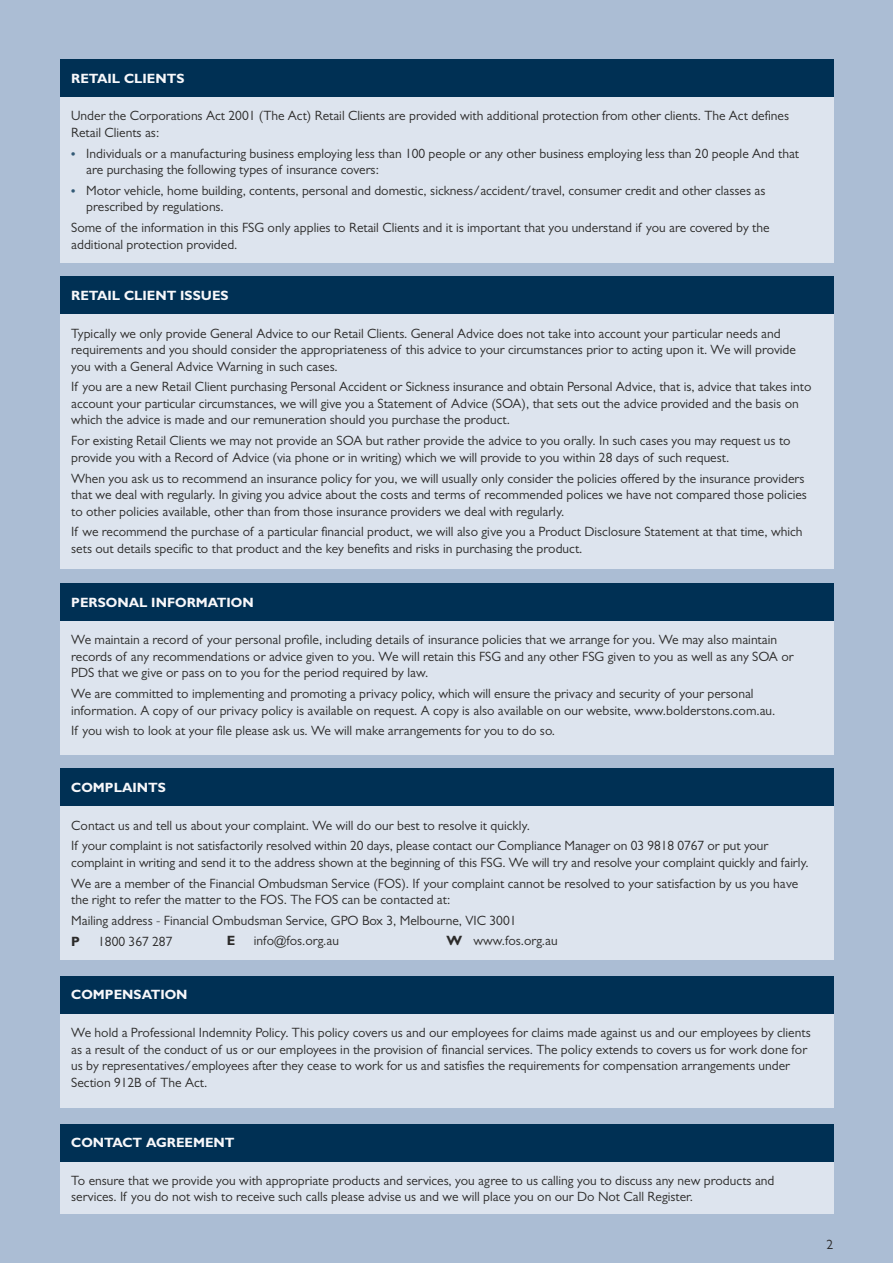
<style>
.page{position:relative;width:893px;height:1263px;background:#abbdd4}
.page>*{position:absolute;margin:0;border:0;box-sizing:border-box;transform-origin:0 0}
.Body{font:13.5px/16.5px "Gill Sans MT Pro";color:#2c2b2a}
.t1{font:700 13.5px "Gill Sans MT Pro";color:#f7f7fa}
.Body-2{font:700 13.5px "Gill Sans MT Pro";color:#2c2b2a}
.s1{font-weight:700;font-size:12px;color:#335a76}
.s2{font-weight:700}
</style>
<div class="page">
<div style="left:60px;top:96px;width:773px;height:167px;background:#dde4ee"></div>
<div style="left:60px;top:1161px;width:773px;height:53px;background:#dde4ee"></div>
<div style="left:60px;top:313px;width:773px;height:256px;background:#dde4ee"></div>
<div style="left:60px;top:620px;width:773px;height:134px;background:#dde4ee"></div>
<div style="left:60px;top:805px;width:773px;height:154px;background:#dde4ee"></div>
<div style="left:60px;top:1013px;width:773px;height:94px;background:#dde4ee"></div>
<div style="left:60px;top:60px;width:773px;height:37px;background:#003054"></div>
<div style="left:60px;top:1124px;width:773px;height:37px;background:#003054"></div>
<div style="left:60px;top:277px;width:773px;height:37px;background:#003054"></div>
<div style="left:60px;top:583px;width:773px;height:37px;background:#003054"></div>
<div style="left:60px;top:769px;width:773px;height:37px;background:#003054"></div>
<div style="left:60px;top:976px;width:773px;height:37px;background:#003054"></div>
<p class="t1" style="left:71px;top:70px;width:115px">RETAIL CLIENTS</p>
<p class="Body" style="left:71px;top:108px;width:719px">Under the Corporations Act 2001 (The Act) Retail Clients are provided with additional protection from other clients. The Act defines<br>Retail Clients as:</p>
<p class="Body" style="left:86px;top:145px;width:714px;text-indent:-15px"><span class="s1">•</span> Individuals or a manufacturing business employing less than 100 people or any other business employing less than 20 people And that are purchasing the following types of insurance covers:</p>
<p class="Body" style="left:86px;top:182px;width:681px;text-indent:-15px"><span class="s1">•</span> Motor vehicle, home building, contents, personal and domestic, sickness/accident/travel, consumer credit and other classes as prescribed by regulations.</p>
<p class="Body" style="left:71px;top:219px;width:700px">Some of the information in this FSG only applies to Retail Clients and it is important that you understand if you are covered by the additional protection provided.</p>
<p class="t1" style="left:71px;top:287px;width:159px">RETAIL CLIENT ISSUES</p>
<p class="Body" style="left:71px;top:325px;width:726px">Typically we only provide General Advice to our Retail Clients. General Advice does not take into account your particular needs and requirements and you should consider the appropriateness of this advice to your circumstances prior to acting upon it. We will provide you with a General Advice Warning in such cases.</p>
<p class="Body" style="left:71px;top:379px;width:742px">If you are a new Retail Client purchasing Personal Accident or Sickness insurance and obtain Personal Advice, that is, advice that takes into account your particular circumstances, we will give you a Statement of Advice (SOA), that sets out the advice provided and the basis on which the advice is made and our remuneration should you purchase the product.</p>
<p class="Body" style="left:71px;top:432px;width:721px">For existing Retail Clients we may not provide an SOA but rather provide the advice to you orally. In such cases you may request us to provide you with a Record of Advice (via phone or in writing) which we will provide to you within 28 days of such request.</p>
<p class="Body" style="left:71px;top:470px;width:737px">When you ask us to recommend an insurance policy for you, we will usually only consider the policies offered by the insurance providers that we deal with regularly. In giving you advice about the costs and terms of recommended polices we have not compared those policies to other policies available, other than from those insurance providers we deal with regularly.</p>
<p class="Body" style="left:71px;top:523px;width:733px">If we recommend the purchase of a particular financial product, we will also give you a Product Disclosure Statement at that time, which sets out details specific to that product and the key benefits and risks in purchasing the product.</p>
<p class="t1" style="left:71px;top:594px;width:184px">PERSONAL INFORMATION</p>
<p class="Body" style="left:71px;top:631px;width:724px">We maintain a record of your personal profile, including details of insurance policies that we arrange for you. We may also maintain records of any recommendations or advice given to you. We will retain this FSG and any other FSG given to you as well as any SOA or<br>PDS that we give or pass on to you for the period required by law.</p>
<p class="Body" style="left:71px;top:685px;width:706px">We are committed to implementing and promoting a privacy policy, which will ensure the privacy and security of your personal information. A copy of our privacy policy is available on request. A copy is also available on our website, www.bolderstons.com.au.</p>
<p class="Body" style="left:71px;top:722px;width:485px">If you wish to look at your file please ask us. We will make arrangements for you to do so.</p>
<p class="t1" style="left:71px;top:779px;width:96px">COMPLAINTS</p>
<p class="Body" style="left:71px;top:817px;width:460px">Contact us and tell us about your complaint. We will do our best to resolve it quickly.</p>
<p class="Body" style="left:71px;top:837px;width:739px">If your complaint is not satisfactorily resolved within 20 days, please contact our Compliance Manager on 03 9818 0767 or put your complaint in writing and send it to the address shown at the beginning of this FSG. We will try and resolve your complaint quickly and fairly.</p>
<p class="Body" style="left:71px;top:875px;width:729px">We are a member of the Financial Ombudsman Service (FOS). If your complaint cannot be resolved to your satisfaction by us you have the right to refer the matter to the FOS. The FOS can be contacted at:</p>
<p class="Body" style="left:71px;top:912px;width:447px">Mailing address - Financial Ombudsman Service, GPO Box 3, Melbourne, VIC 3001</p>
<p class="Body-2" style="left:71px;top:933px;width:10px">P</p>
<p class="Body" style="left:98px;top:933px;width:76px">1800 367 287</p>
<p class="Body-2" style="left:227px;top:932px;width:10px">E</p>
<p class="Body" style="left:254px;top:932px;width:87px">info@fos.org.au</p>
<p class="Body" style="left:446px;top:932px;width:113px"><span class="s2">W</span> www.fos.org.au</p>
<p class="t1" style="left:71px;top:986px;width:118px">COMPENSATION</p>
<p class="Body" style="left:71px;top:1024px;width:741px">We hold a Professional Indemnity Policy. This policy covers us and our employees for claims made against us and our employees by clients as a result of the conduct of us or our employees in the provision of financial services. The policy extends to covers us for work done for us by representatives/employees after they cease to work for us and satisfies the requirements for compensation arrangements under Section 912B of The Act.</p>
<p class="t1" style="left:71px;top:1134px;width:165px">CONTACT AGREEMENT</p>
<p class="Body" style="left:71px;top:1172px;width:705px">To ensure that we provide you with appropriate products and services, you agree to us calling you to discuss any new products and services. If you do not wish to receive such calls please advise us and we will place you on our Do Not Call Register.</p>
<p class="Body" style="left:827px;top:1236px;width:8px">2</p>
</div>
